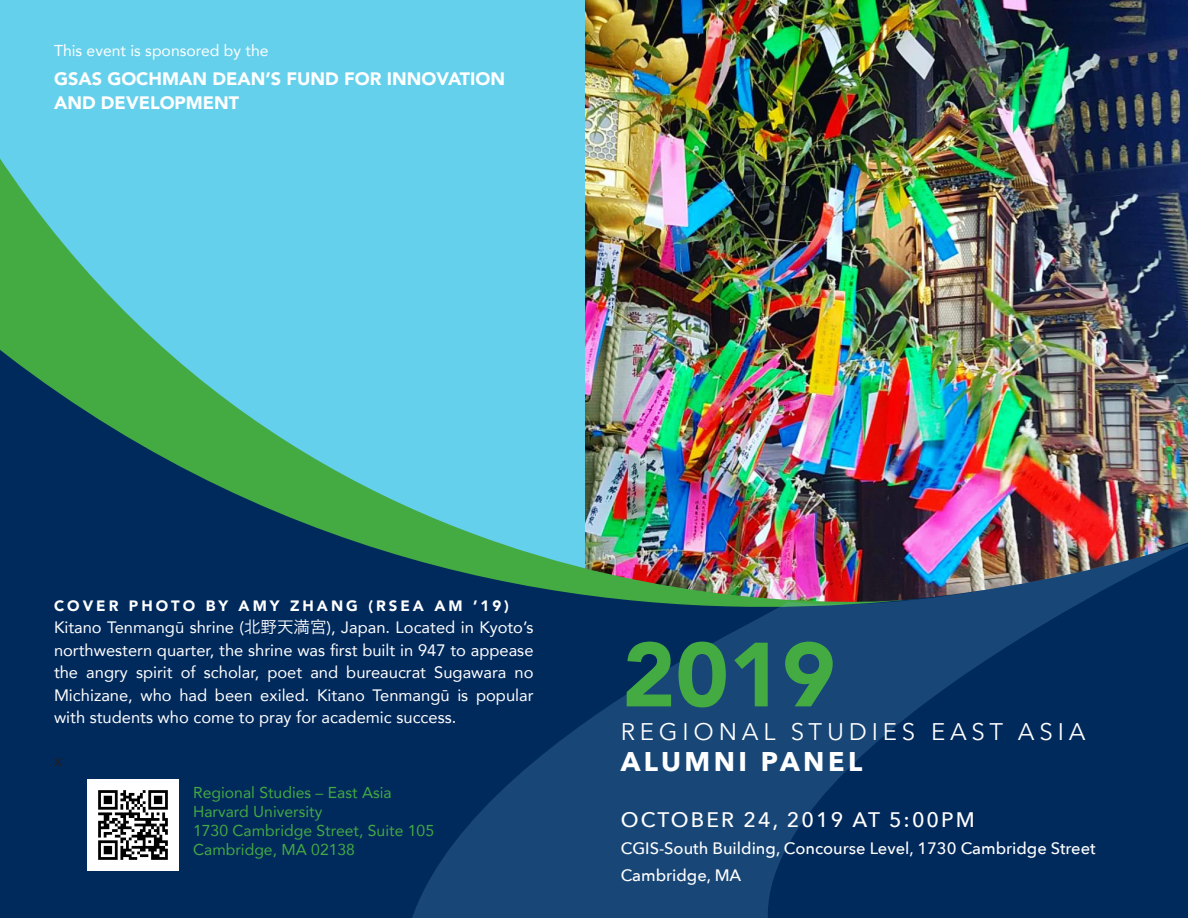
<style>
.page{position:relative;width:1188px;height:918px;background:#fff}
.page>*{position:absolute;margin:0;border:0;box-sizing:border-box;transform-origin:0 0}
.t1{font:900 90px "Avenir";color:#44aa42}
.t2{font:700 27px "Avenir Next";letter-spacing:.13em;color:#fff}
.t3{font:24px "Avenir Next";letter-spacing:.2em;color:#fff}
.t4{font:500 21px "Avenir Next";letter-spacing:.1em;color:#fff}
.t5{font:900 18px "Avenir";color:#fff}
.t6{font:16.5px/22.5px "Avenir";color:#fff;text-align:justify}
.t7{font:500 16.5px "Avenir Next";color:#fff}
.t8{font:16.5px "Avenir";color:#231f20}
.t9{font:15.75px "Avenir";color:#44aa42}
.t10{font:15.75px "Avenir";color:#fff}
.t11{font:900 15px "Avenir";letter-spacing:.2em;color:#fff}
.s1{font-family:"Hira Kaku Pro W3"}
</style>
<div class="page">
<div style="left:0;top:0;width:629px;height:636px;background:#65d0ec"></div>
<img style="left:585px;top:0;width:603px;height:333px">
<img style="left:0;top:128px;width:916px;height:205px">
<img style="left:0;top:333px;width:1188px;height:585px">
<svg style="left:402px;top:540px;width:786px;height:378px;fill:#00295c"></svg>
<img style="left:88px;top:780px;width:91px;height:91px">
<p class="t10" style="left:54px;top:38px;width:216px">This event is sponsored by the</p>
<p class="t5" style="left:54px;top:63px;width:453px">GSAS GOCHMAN DEAN’S FUND FOR INNOVATION</p>
<p class="t5" style="left:54px;top:87px;width:187px">AND DEVELOPMENT</p>
<p class="t11" style="left:54px;top:593px;width:457px">COVER PHOTO BY AMY ZHANG (RSEA AM ’19)</p>
<p class="t6" style="left:54px;top:616px;width:481px">Kitano Tenmangū shrine (<span class="s1">北野天満宮</span>), Japan. Located in Kyoto’s northwestern quarter, the shrine was first built in 947 to appease the angry spirit of scholar, poet and bureaucrat Sugawara no Michizane, who had been exiled. Kitano Tenmangū is popular with students who come to pray for academic success.</p>
<p class="t8" style="left:54px;top:747px;width:10px">x</p>
<p class="t9" style="left:193px;top:780px;width:200px">Regional Studies – East Asia</p>
<p class="t9" style="left:193px;top:799px;width:131px">Harvard University</p>
<p class="t9" style="left:193px;top:818px;width:243px">1730 Cambridge Street, Suite 105</p>
<p class="t9" style="left:193px;top:837px;width:163px">Cambridge, MA 02138</p>
<p class="t1" style="left:622px;top:598px;width:215px">2019</p>
<p class="t3" style="left:621px;top:711px;width:466px">REGIONAL STUDIES EAST ASIA</p>
<p class="t2" style="left:621px;top:738px;width:243px">ALUMNI PANEL</p>
<p class="t4" style="left:621px;top:802px;width:355px">OCTOBER 24, 2019 AT 5:00PM</p>
<p class="t7" style="left:621px;top:834px;width:476px">CGIS-South Building, Concourse Level, 1730 Cambridge Street</p>
<p class="t7" style="left:621px;top:861px;width:122px">Cambridge, MA</p>
</div>
